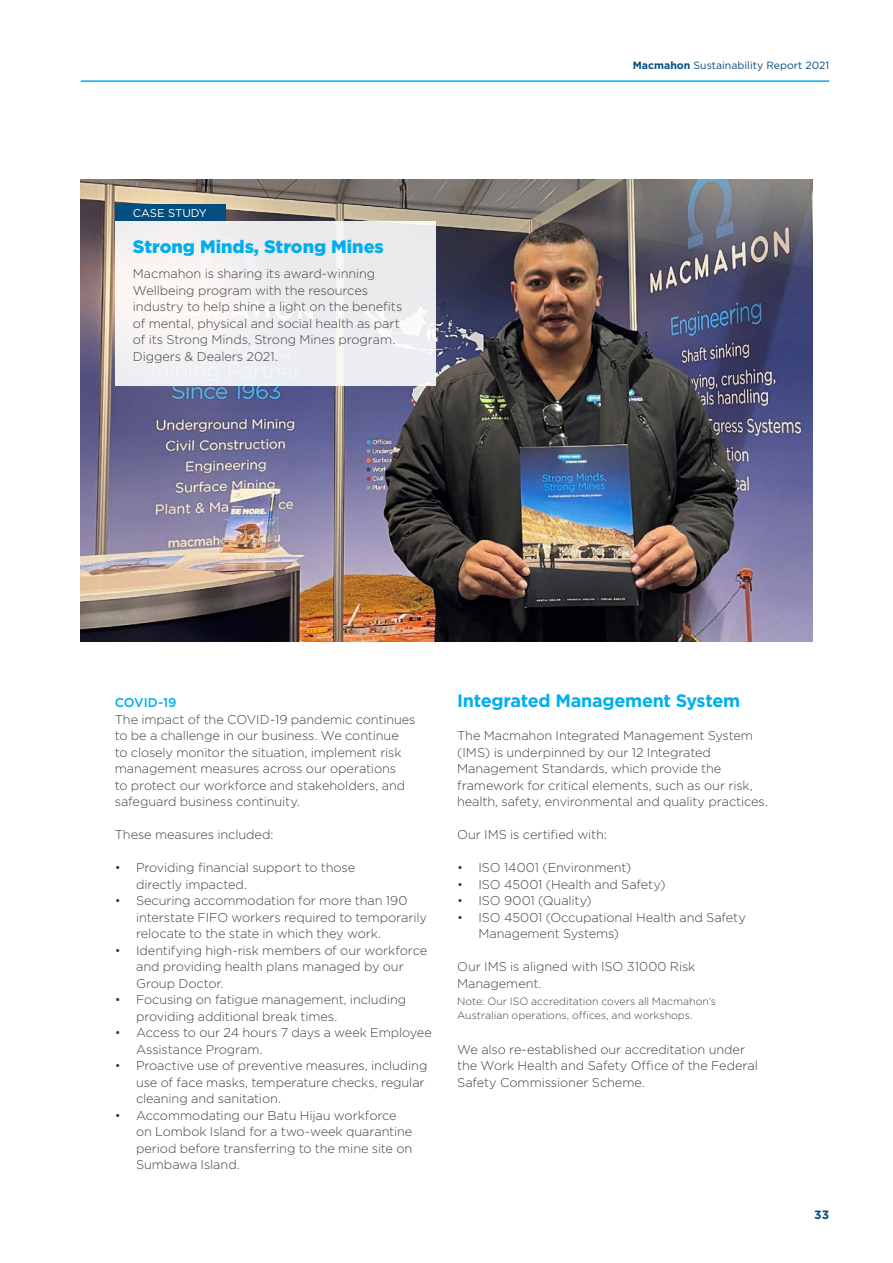
<style>
.page{position:relative;width:893px;height:1263px;background:#fff}
.page>*{position:absolute;margin:0;border:0;box-sizing:border-box;transform-origin:0 0}
.t1{font:700 18px "Gotham";letter-spacing:-.02em;color:#00aeef}
.t2{font:900 18px "Gotham";color:#00aeef}
.t3{font:300 12.75px/16.5px "Gotham";letter-spacing:-.005em;color:#414042}
.t4{font:500 12.75px "Gotham";letter-spacing:-.01em;color:#00aeef}
.t5{font:700 12px "Gotham";color:#044d7f}
.t6{font:11.25px "Gotham";color:#fff}
.t7{font:300 10.5px/13.5px "Gotham";color:#414042}
.t8{font:10.5px "Gotham";color:#044d7f}
.s1{font-weight:700}
</style>
<div class="page">
<img style="left:81px;top:179px;width:731px;height:462px">
<div style="left:115px;top:204px;width:110px;height:17px;background:#044d7f"></div>
<div style="left:115px;top:221px;width:321px;height:165px;background:linear-gradient(to right,#f7f4f3,#eaebef)"></div>
<hr style="left:81px;top:80px;width:748px;height:2px;background:#00aeef">
<p class="t6" style="left:133px;top:206px;width:76px">CASE STUDY</p>
<h1 class="t2" style="left:133px;top:234px;width:252px">Strong Minds, Strong Mines</h1>
<p class="t3" style="left:133px;top:265px;width:271px">Macmahon is sharing its award-winning Wellbeing program with the resources industry to help shine a light on the benefits of mental, physical and social health as part of its Strong Minds, Strong Mines program.<br>Diggers &amp; Dealers 2021.</p>
<p class="t8" style="left:633px;top:59px;width:198px"><span class="s1">Macmahon</span> Sustainability Report 2021</p>
<p class="t4" style="left:115px;top:694px;width:63px">COVID-19</p>
<p class="t3" style="left:115px;top:710px;width:302px">The impact of the COVID-19 pandemic continues to be a challenge in our business. We continue<br>to closely monitor the situation, implement risk management measures across our operations<br>to protect our workforce and stakeholders, and safeguard business continuity.</p>
<p class="t3" style="left:115px;top:826px;width:160px">These measures included:</p>
<p class="t3" style="left:136px;top:859px;width:221px;text-indent:-21px">• Providing financial support to those directly impacted.</p>
<p class="t3" style="left:136px;top:892px;width:292px;text-indent:-21px">• Securing accommodation for more than 190 interstate FIFO workers required to temporarily relocate to the state in which they work.</p>
<p class="t3" style="left:136px;top:941px;width:293px;text-indent:-21px">• Identifying high-risk members of our workforce and providing health plans managed by our<br>Group Doctor.</p>
<p class="t3" style="left:136px;top:991px;width:272px;text-indent:-21px">• Focusing on fatigue management, including providing additional break times.</p>
<p class="t3" style="left:136px;top:1024px;width:297px;text-indent:-21px">• Access to our 24 hours 7 days a week Employee<br>Assistance Program.</p>
<p class="t3" style="left:136px;top:1057px;width:293px;text-indent:-21px">• Proactive use of preventive measures, including use of face masks, temperature checks, regular cleaning and sanitation.</p>
<p class="t3" style="left:136px;top:1106px;width:278px;text-indent:-21px">• Accommodating our Batu Hijau workforce on Lombok Island for a two-week quarantine period before transferring to the mine site on Sumbawa Island.</p>
<h1 class="t1" style="left:457px;top:689px;width:285px">Integrated Management System</h1>
<p class="t3" style="left:457px;top:727px;width:312px">The Macmahon Integrated Management System (IMS) is underpinned by our 12 Integrated Management Standards, which provide the framework for critical elements, such as our risk, health, safety, environmental and quality practices.</p>
<p class="t3" style="left:457px;top:826px;width:151px">Our IMS is certified with:</p>
<p class="t3" style="left:457px;top:859px;width:176px">• ISO 14001 (Environment)</p>
<p class="t3" style="left:457px;top:875px;width:210px">• ISO 45001 (Health and Safety)</p>
<p class="t3" style="left:457px;top:892px;width:136px">• ISO 9001 (Quality)</p>
<p class="t3" style="left:478px;top:908px;width:269px;text-indent:-21px">• ISO 45001 (Occupational Health and Safety<br>Management Systems)</p>
<p class="t3" style="left:457px;top:958px;width:240px">Our IMS is aligned with ISO 31000 Risk<br>Management.</p>
<p class="t7" style="left:457px;top:995px;width:260px">Note: Our ISO accreditation covers all Macmahon’s<br>Australian operations, offices, and workshops.</p>
<p class="t3" style="left:457px;top:1040px;width:302px">We also re-established our accreditation under the Work Health and Safety Office of the Federal<br>Safety Commissioner Scheme.</p>
<p class="t5" style="left:814px;top:1206px;width:16px">33</p>
</div>
